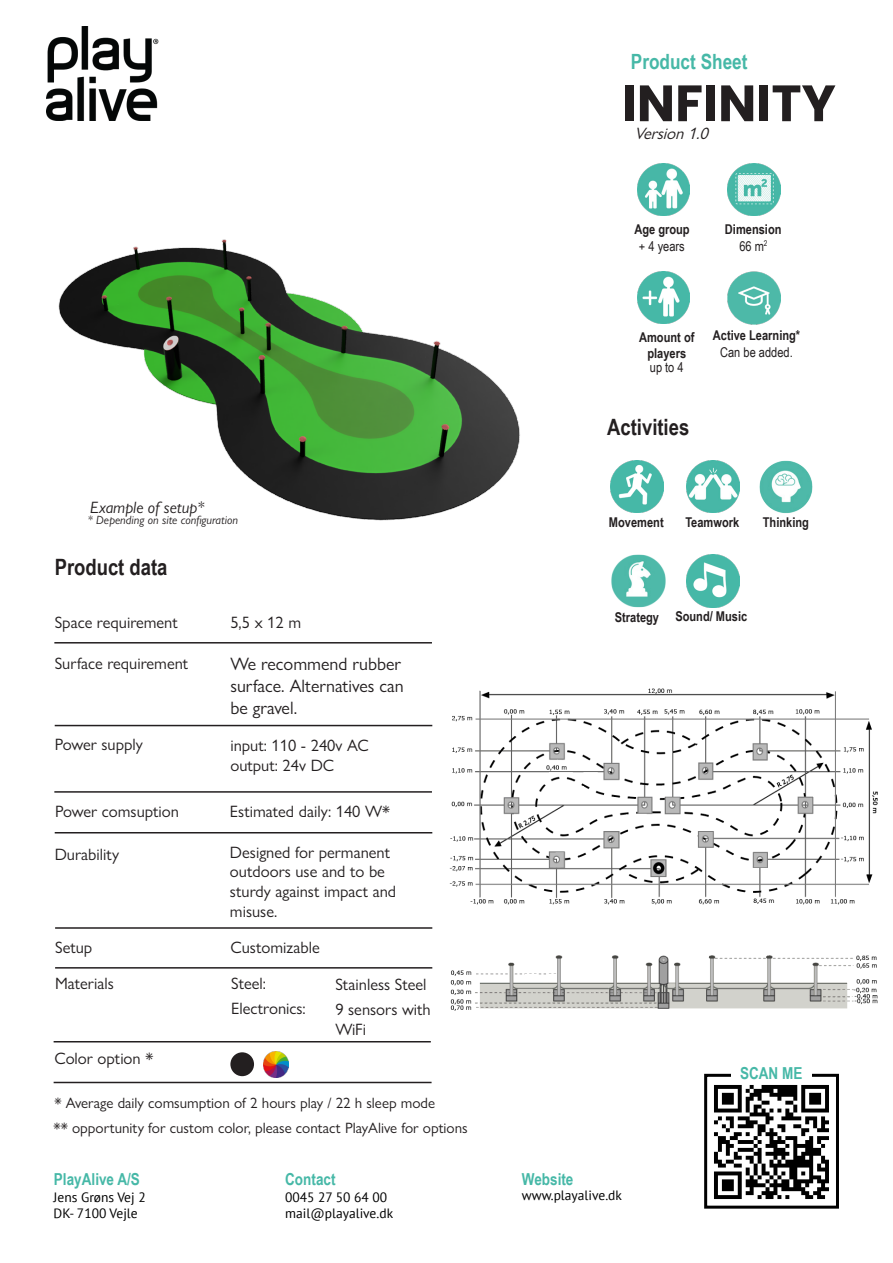
<style>
.page{position:relative;width:893px;height:1263px;background:#fff}
.page>*{position:absolute;margin:0;border:0;box-sizing:border-box;transform-origin:0 0}
.t1{font:700 51px "Poppins";color:#231f20}
.t2{font:700 22.5px "Arial Narrow";color:#231f20}
.t3{font:700 21px "Arial Narrow";color:#46b8a7}
.t4{font:18px/21.6px "Gill Sans Nova";color:#231f20}
.t5{font:16.5px/19.8px "Gill Sans Nova";color:#231f20}
.t6{font:700 16.5px "Arial Narrow";color:#46b8a7}
.t7{font:italic 16.5px "Gill Sans Nova";color:#231f20}
.t8{font:italic 16.5px "Gill Sans Nova";color:#231f20}
.t9{font:15px "Gill Sans Nova";color:#231f20}
.t10{font:700 13.5px/16.2px "Arial Narrow";color:#231f20;text-align:center}
.t11{font:13.5px "PT Sans";color:#000001}
.t12{font:13.5px "Arial Narrow";color:#231f20}
.t13{font:italic 12px "Gill Sans Nova";color:#231f20}
</style>
<div class="page">
<div style="left:704px;top:1074px;width:135px;height:134px;border:3px solid #000"></div>
<img style="left:58px;top:239px;width:462px;height:282px">
<img style="left:637px;top:163px;width:53px;height:52px">
<img style="left:431px;top:688px;width:447px;height:323px">
<hr style="left:54px;top:642px;width:378px;height:1px;background:#231f20">
<hr style="left:55px;top:725px;width:377px;height:1px;background:#231f20">
<hr style="left:55px;top:832px;width:377px;height:1px;background:#231f20">
<hr style="left:55px;top:927px;width:377px;height:2px;background:#231f20">
<hr style="left:54px;top:1082px;width:378px;height:1px;background:#231f20">
<div style="left:230px;top:1052px;width:24px;height:24px;background:#231f20;border-radius:50%"></div>
<img style="left:47px;top:27px;width:112px;height:93px">
<img style="left:714px;top:1085px;width:114px;height:114px">
<img style="left:263px;top:1052px;width:26px;height:25px">
<div style="left:731px;top:1064px;width:81px;height:19px;background:#fff"></div>
<img style="left:611px;top:460px;width:53px;height:53px">
<img style="left:687px;top:460px;width:53px;height:53px">
<img style="left:760px;top:460px;width:53px;height:53px">
<img style="left:612px;top:554px;width:53px;height:54px">
<img style="left:687px;top:554px;width:53px;height:53px">
<img style="left:728px;top:163px;width:52px;height:52px">
<img style="left:637px;top:272px;width:53px;height:52px">
<hr style="left:54px;top:1041px;width:377px;height:1px;background:#231f20">
<hr style="left:54px;top:791px;width:378px;height:2px;background:#231f20">
<img style="left:728px;top:272px;width:52px;height:52px">
<hr style="left:55px;top:967px;width:377px;height:1px;background:#231f20">
<p class="t7" style="left:90px;top:498px;width:116px">Example of setup*</p>
<p class="t13" style="left:88px;top:512px;width:152px">* Depending on site configuration</p>
<p class="t2" style="left:55px;top:550px;width:114px">Product data</p>
<p class="t5" style="left:55px;top:613px;width:125px">Space requirement</p>
<p class="t5" style="left:230px;top:612px;width:72px">5,5 x 12 m</p>
<p class="t5" style="left:55px;top:654px;width:135px">Surface requirement</p>
<p class="t4" style="left:230px;top:653px;width:175px">We recommend rubber surface. Alternatives can be gravel.</p>
<p class="t5" style="left:230px;top:736px;width:140px">input: 110 - 240v AC</p>
<p class="t5" style="left:230px;top:755px;width:105px">output: 24v DC</p>
<p class="t5" style="left:55px;top:734px;width:90px">Power supply</p>
<p class="t5" style="left:55px;top:801px;width:125px">Power comsuption</p>
<p class="t5" style="left:55px;top:844px;width:66px">Durability</p>
<p class="t5" style="left:230px;top:802px;width:162px">Estimated daily: 140 W*</p>
<p class="t5" style="left:230px;top:842px;width:162px">Designed for permanent</p>
<p class="t5" style="left:230px;top:862px;width:168px">outdoors use and to be sturdy against impact and misuse.</p>
<p class="t5" style="left:55px;top:937px;width:39px">Setup</p>
<p class="t5" style="left:230px;top:937px;width:91px">Customizable</p>
<p class="t5" style="left:55px;top:973px;width:60px">Materials</p>
<p class="t5" style="left:231px;top:973px;width:36px">Steel:</p>
<p class="t5" style="left:335px;top:974px;width:93px">Stainless Steel</p>
<p class="t5" style="left:231px;top:998px;width:76px">Electronics:</p>
<p class="t5" style="left:335px;top:999px;width:97px">9 sensors with</p>
<p class="t5" style="left:335px;top:1019px;width:32px">WiFi</p>
<p class="t5" style="left:54px;top:1049px;width:100px">Color option *</p>
<p class="t9" style="left:54px;top:1094px;width:382px">* Average daily comsumption of 2 hours play / 22 h sleep mode</p>
<p class="t9" style="left:54px;top:1119px;width:415px">** opportunity for custom color, please contact PlayAlive for options</p>
<p class="t6" style="left:54px;top:1167px;width:88px">PlayAlive A/S</p>
<p class="t11" style="left:54px;top:1188px;width:94px">Jens Grøns Vej 2</p>
<p class="t11" style="left:54px;top:1205px;width:86px">DK- 7100 Vejle</p>
<p class="t6" style="left:285px;top:1167px;width:52px">Contact</p>
<p class="t11" style="left:285px;top:1188px;width:103px">0045 27 50 64 00</p>
<p class="t11" style="left:285px;top:1205px;width:109px">mail@playalive.dk</p>
<p class="t3" style="left:631px;top:45px;width:118px">Product Sheet</p>
<p class="t1" style="left:622px;top:74px;width:216px">INFINITY</p>
<p class="t8" style="left:634px;top:124px;width:80px">Version1.0</p>
<p class="t10" style="left:634px;top:221px;width:57px">Age group</p>
<p class="t10" style="left:725px;top:221px;width:58px">Dimension</p>
<p class="t12" style="left:739px;top:236px;width:30px">66 m<sup>2</sup></p>
<p class="t12" style="left:639px;top:236px;width:47px">+ 4 years</p>
<p class="t10" style="left:639px;top:328px;width:57px">Amount of players</p>
<p class="t12" style="left:650px;top:358px;width:35px">up to 4</p>
<p class="t2" style="left:607px;top:410px;width:84px">Activities</p>
<p class="t10" style="left:713px;top:326px;width:89px">Active Learning*</p>
<p class="t12" style="left:720px;top:342px;width:74px">Can be added.</p>
<p class="t10" style="left:609px;top:514px;width:56px">Movement</p>
<p class="t10" style="left:685px;top:514px;width:55px">Teamwork</p>
<p class="t10" style="left:763px;top:514px;width:48px">Thinking</p>
<p class="t10" style="left:615px;top:609px;width:46px">Strategy</p>
<p class="t10" style="left:675px;top:608px;width:73px">Sound/ Music</p>
<p class="t6" style="left:522px;top:1167px;width:53px">Website</p>
<p class="t11" style="left:522px;top:1186px;width:102px">www.playalive.dk</p>
<p class="t6" style="left:740px;top:1061px;width:64px">SCAN ME</p>
</div>
